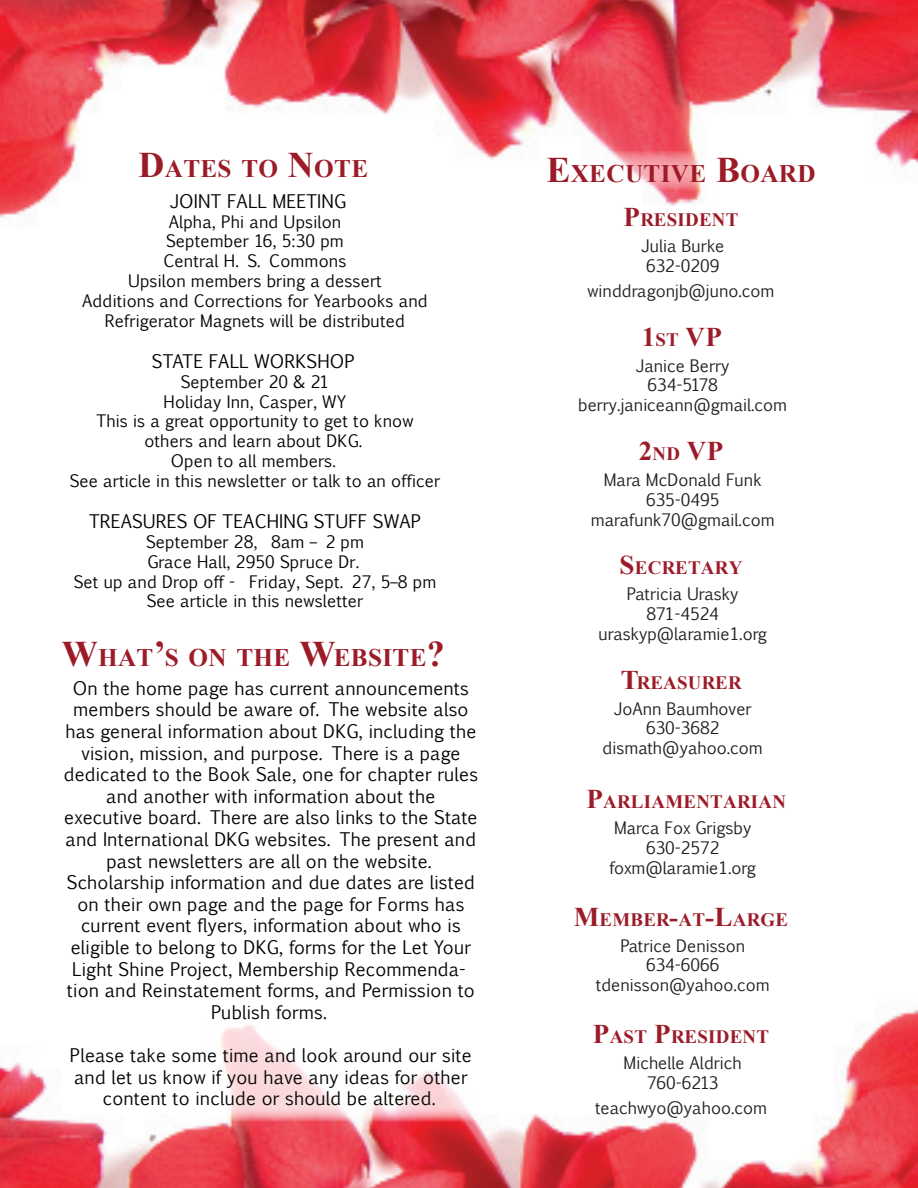
<style>
.page{position:relative;width:918px;height:1188px;background:#fff}
.page>*{position:absolute;margin:0;border:0;box-sizing:border-box;transform-origin:0 0}
.t1{font:700 27px "Times New Roman";color:#9c1b28}
.t2{font:700 25.2px "Times New Roman";letter-spacing:.015em;color:#9c1b28}
.t3{font:700 18.9px "Times New Roman";letter-spacing:.015em;color:#9c1b28}
.t4{font:18px/21.6px "Euphemia CAS";letter-spacing:.01em;color:#040503;text-align:center}
.t5{font:16.5px/19.8px "Euphemia CAS";letter-spacing:.01em;color:#040503;text-align:center}
.t6{font:16.5px/19.8px "Euphemia CAS";color:#231f20;text-align:center}
.s1{font-size:36px}
.s2{font-size:27px}
.s3{font-size:18.9px}
</style>
<div class="page">
<img style="left:0;top:1009px;width:918px;height:179px">
<svg style="left:182px;top:1009px;width:306px;height:112px"></svg>
<img style="left:0;top:0;width:918px;height:218px">
<svg style="left:514px;top:151px;width:315px;height:39px"></svg>
<h2 class="t2" style="left:138px;top:151px;width:231px"><span class="s1">D</span>ATES TO <span class="s1">N</span>OTE</h2>
<p class="t4" style="left:170px;top:190px;width:178px">JOINT FALL MEETING</p>
<p class="t5" style="left:82px;top:212px;width:347px">Alpha, Phi and Upsilon<br>September 16, 5:30 pm<br>Central H. S. Commons<br>Upsilon members bring a dessert<br>Additions and Corrections for Yearbooks and<br>Refrigerator Magnets will be distributed</p>
<p class="t4" style="left:152px;top:350px;width:204px">STATE FALL WORKSHOP</p>
<p class="t5" style="left:70px;top:372px;width:372px">September 20 &amp; 21<br>Holiday Inn, Casper, WY<br>This is a great opportunity to get to know<br>others and learn about DKG.<br>Open to all members.<br>See article in this newsletter or talk to an officer</p>
<p class="t4" style="left:89px;top:511px;width:333px">TREASURES OF TEACHING STUFF SWAP</p>
<p class="t5" style="left:74px;top:532px;width:364px">September 28, 8am – 2 pm<br>Grace Hall, 2950 Spruce Dr.<br>Set up and Drop off - Friday, Sept. 27, 5–8 pm<br>See article in this newsletter</p>
<h2 class="t2" style="left:62px;top:640px;width:385px"><span class="s1">W</span>HAT<span class="s1">’</span>S ON THE <span class="s1">W</span>EBSITE<span class="s1">?</span></h2>
<p class="t4" style="left:64px;top:677px;width:416px">On the home page has current announcements members should be aware of. The website also has general information about DKG, including the vision, mission, and purpose. There is a page dedicated to the Book Sale, one for chapter rules and another with information about the<br>executive board. There are also links to the State and International DKG websites. The present and past newsletters are all on the website.<br>Scholarship information and due dates are listed on their own page and the page for Forms has current event flyers, information about who is eligible to belong to DKG, forms for the Let Your Light Shine Project, Membership Recommenda&shy;tion and Reinstatement forms, and Permission to Publish forms.</p>
<p class="t4" style="left:70px;top:1044px;width:403px">Please take some time and look around our site and let us know if you have any ideas for other content to include or should be altered.</p>
<h2 class="t2" style="left:546px;top:156px;width:271px"><span class="s1">E</span>XECUTIVE <span class="s1">B</span>OARD</h2>
<p class="t3" style="left:624px;top:207px;width:116px"><span class="s2">P</span>RESIDENT</p>
<p class="t6" style="left:641px;top:236px;width:85px">Julia Burke<br>632-0209</p>
<p class="t6" style="left:588px;top:281px;width:188px">winddragonjb@juno.com</p>
<h1 class="t1" style="left:642px;top:318px;width:63px">1<span class="s3">ST</span> VP</h1>
<p class="t6" style="left:578px;top:356px;width:210px">Janice Berry<br>634-5178 berry.janiceann@gmail.com</p>
<h1 class="t1" style="left:639px;top:432px;width:67px">2<span class="s3">ND</span> VP</h1>
<p class="t6" style="left:591px;top:470px;width:185px">Mara McDonald Funk<br>635-0495 marafunk70@gmail.com</p>
<p class="t3" style="left:620px;top:555px;width:124px"><span class="s2">S</span>ECRETARY</p>
<p class="t6" style="left:598px;top:584px;width:170px">Patricia Urasky<br>871-4524 uraskyp@laramie1.org</p>
<p class="t3" style="left:621px;top:669px;width:123px"><span class="s2">T</span>REASURER</p>
<p class="t6" style="left:603px;top:698px;width:162px">JoAnn Baumhover<br>630-3682 dismath@yahoo.com</p>
<p class="t3" style="left:586px;top:789px;width:201px"><span class="s2">P</span>ARLIAMENTARIAN</p>
<p class="t6" style="left:610px;top:818px;width:148px">Marca Fox Grigsby<br>630-2572 foxm@laramie1.org</p>
<p class="t3" style="left:574px;top:906px;width:216px"><span class="s2">M</span>EMBER<span class="s2">-</span>AT<span class="s2">-L</span>ARGE</p>
<p class="t6" style="left:596px;top:935px;width:175px">Patrice Denisson<br>634-6066 tdenisson@yahoo.com</p>
<p class="t3" style="left:593px;top:1024px;width:178px"><span class="s2">P</span>AST <span class="s2">P</span>RESIDENT</p>
<p class="t6" style="left:624px;top:1053px;width:120px">Michelle Aldrich<br>760-6213</p>
<p class="t6" style="left:595px;top:1098px;width:173px">teachwyo@yahoo.com</p>
</div>
